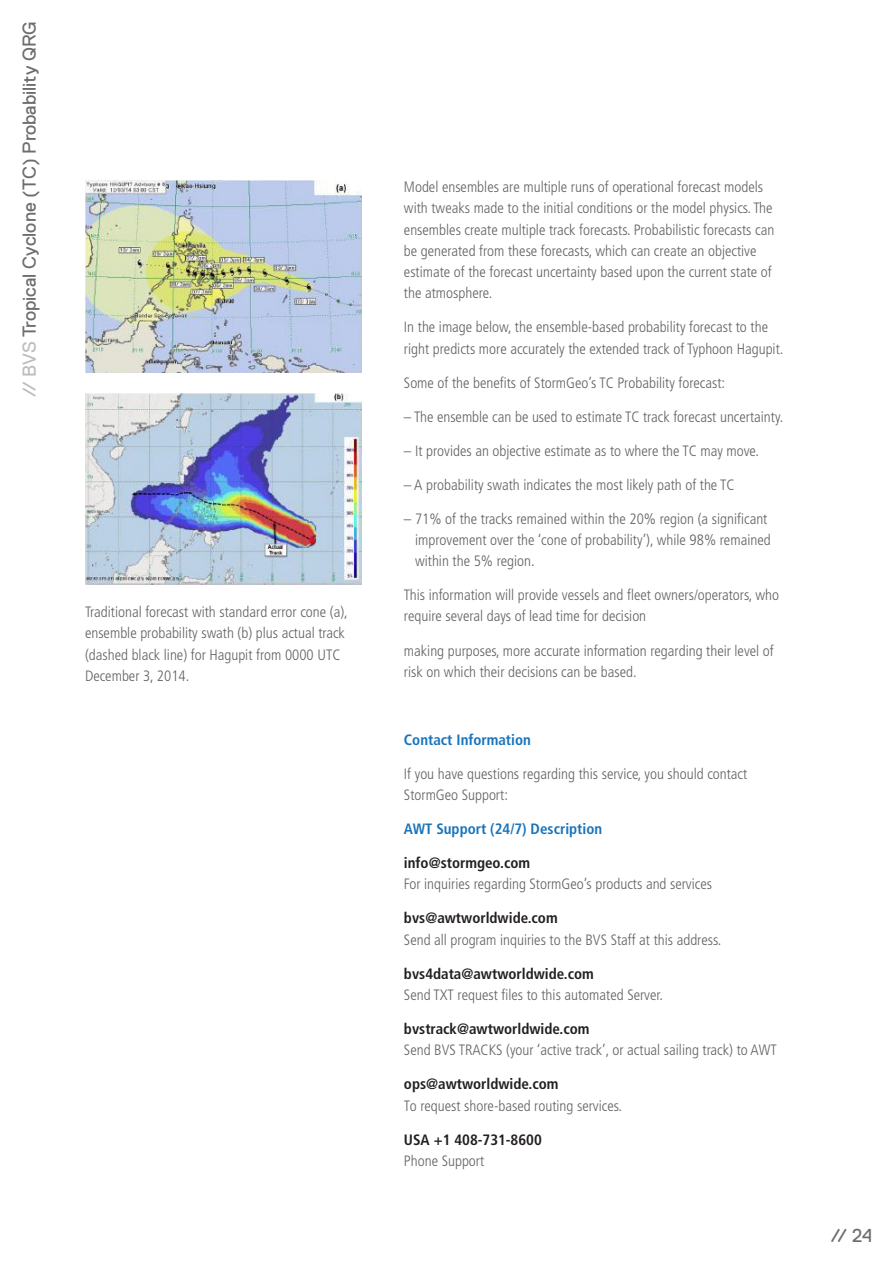
<style>
.page{position:relative;width:893px;height:1263px;background:#fff}
.page>*{position:absolute;margin:0;border:0;box-sizing:border-box;transform-origin:0 0}
.t1{font:18.75px "Replica Pro";color:#6c6d70}
.Text{font:300 condensed 15px/21.3px "Frutiger LT Std";color:#636366}
.Black_bold_no_space{font:700 condensed 15px "Frutiger LT Std";color:#231f20}
.Blue_bold{font:700 condensed 15px "Frutiger LT Std";color:#1974bb}
.s1{color:#bcbdc0}
</style>
<div class="page">
<img style="left:85px;top:181px;width:276px;height:191px">
<img style="left:85px;top:393px;width:276px;height:192px">
<p class="t1" style="left:19px;top:397px;width:377px;rotate:-90deg"><span class="s1">// BVS</span> Tropical Cyclone (TC) Probability QRG</p>
<p class="Text" style="left:85px;top:602px;width:264px">Traditional forecast with standard error cone (a), ensemble probability swath (b) plus actual track (dashed black line) for Hagupit from 0000 UTC December 3, 2014.</p>
<p class="Text" style="left:404px;top:176px;width:372px">Model ensembles are multiple runs of operational forecast models with tweaks made to the initial conditions or the model physics. The ensembles create multiple track forecasts. Probabilistic forecasts can be generated from these forecasts, which can create an objective estimate of the forecast uncertainty based upon the current state of the atmosphere.</p>
<p class="Text" style="left:404px;top:317px;width:381px">In the image below, the ensemble-based probability forecast to the right predicts more accurately the extended track of Typhoon Hagupit.</p>
<p class="Text" style="left:404px;top:372px;width:323px">Some of the benefits of StormGeo’s TC Probability forecast:</p>
<p class="Text" style="left:404px;top:406px;width:381px">– The ensemble can be used to estimate TC track forecast uncertainty.</p>
<p class="Text" style="left:404px;top:440px;width:357px">– It provides an objective estimate as to where the TC may move.</p>
<p class="Text" style="left:404px;top:474px;width:332px">– A probability swath indicates the most likely path of the TC</p>
<p class="Text" style="left:415px;top:508px;width:357px;text-indent:-11px">– 71% of the tracks remained within the 20% region (a significant improvement over the ‘cone of probability’), while 98% remained within the 5% region.</p>
<p class="Text" style="left:404px;top:585px;width:377px">This information will provide vessels and fleet owners/operators, who require several days of lead time for decision</p>
<p class="Text" style="left:404px;top:640px;width:371px">making purposes, more accurate information regarding their level of risk on which their decisions can be based.</p>
<p class="Blue_bold" style="left:404px;top:731px;width:129px">Contact Information</p>
<p class="Text" style="left:404px;top:763px;width:345px">If you have questions regarding this service, you should contact<br>StormGeo Support:</p>
<p class="Blue_bold" style="left:404px;top:820px;width:200px">AWT Support (24/7) Description</p>
<p class="Black_bold_no_space" style="left:404px;top:854px;width:128px">info@stormgeo.com</p>
<p class="Text" style="left:404px;top:874px;width:310px">For inquiries regarding StormGeo’s products and services</p>
<p class="Black_bold_no_space" style="left:404px;top:909px;width:155px">bvs@awtworldwide.com</p>
<p class="Text" style="left:404px;top:929px;width:319px">Send all program inquiries to the BVS Staff at this address.</p>
<p class="Black_bold_no_space" style="left:404px;top:964px;width:191px">bvs4data@awtworldwide.com</p>
<p class="Text" style="left:404px;top:984px;width:260px">Send TXT request files to this automated Server.</p>
<p class="Black_bold_no_space" style="left:404px;top:1020px;width:187px">bvstrack@awtworldwide.com</p>
<p class="Text" style="left:404px;top:1039px;width:374px">Send BVS TRACKS (your ‘active track’, or actual sailing track) to AWT</p>
<p class="Black_bold_no_space" style="left:404px;top:1075px;width:156px">ops@awtworldwide.com</p>
<p class="Text" style="left:404px;top:1095px;width:220px">To request shore-based routing services.</p>
<p class="Black_bold_no_space" style="left:404px;top:1130px;width:139px">USA +1 408-731-8600</p>
<p class="Text" style="left:404px;top:1150px;width:82px">Phone Support</p>
<p class="t1" style="left:831px;top:1225px;width:43px">// 24</p>
</div>
